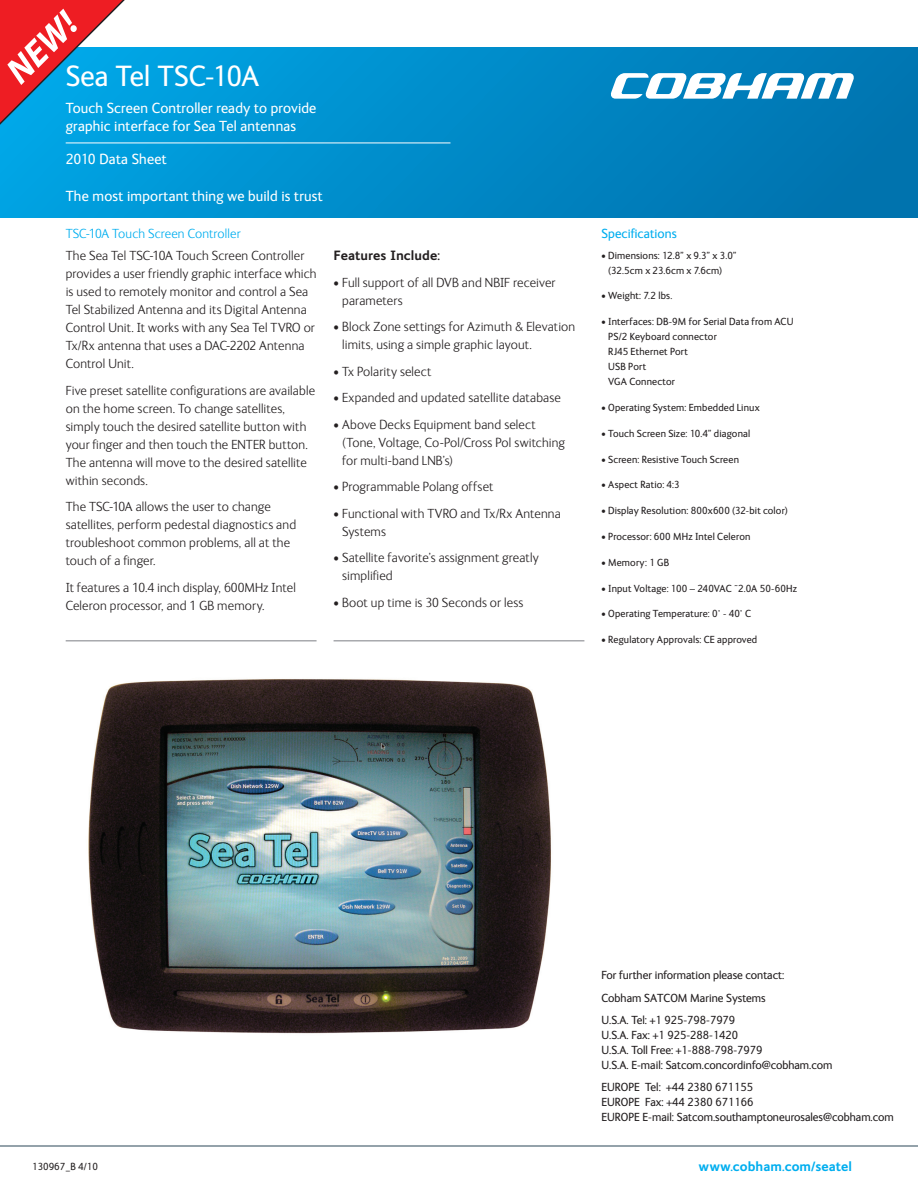
<style>
.page{position:relative;width:918px;height:1188px;background:#fff}
.page>*{position:absolute;margin:0;border:0;box-sizing:border-box;transform-origin:0 0}
.t1{font:italic 700 36px "Myriad Pro";color:#fff}
.t2{font:30px "FS Ingrid";letter-spacing:.005em;color:#fff}
.t3{font:15px "FS Ingrid";letter-spacing:.015em;color:#fff}
.t4{font:300 13.5px/18px "FS Ingrid";letter-spacing:.01em;color:#231f20}
.t5{font:300 13.5px "FS Ingrid";letter-spacing:.01em;color:#00aeef}
.t6{font:700 13.5px "FS Ingrid";letter-spacing:.005em;color:#00aeef}
.t7{font:700 13.5px "FS Ingrid";letter-spacing:.005em;color:#231f20}
.t8{font:13.5px "FS Ingrid";letter-spacing:.01em;color:#00aeef}
.t9{font:12px "FS Ingrid";color:#231f20}
.t10{font:10.5px/15px "FS Ingrid";letter-spacing:.015em;color:#231f20}
</style>
<div class="page">
<hr style="left:66px;top:640px;width:251px;height:2px;background:#a8a9ad">
<hr style="left:334px;top:640px;width:250px;height:2px;background:#a8a9ad">
<hr style="left:0;top:1146px;width:918px;height:1px;background:#94a2aa">
<div style="left:0;top:48px;width:918px;height:170px;background:linear-gradient(to right,#02a6e5,#0071ad)"></div>
<hr style="left:66px;top:143px;width:384px;height:1px;background:#fff">
<svg style="left:610px;top:73px;width:245px;height:26px"></svg>
<img style="left:88px;top:679px;width:463px;height:355px">
<svg style="left:0;top:0;width:139px;height:139px;background:#747699"></svg>
<p class="t1" style="left:-4px;top:60px;width:85px;rotate:-45deg">NEW!</p>
<p class="t2" style="left:66px;top:61px;width:195px">Sea Tel TSC-10A</p>
<p class="t3" style="left:66px;top:100px;width:252px">Touch Screen Controller ready to provide</p>
<p class="t3" style="left:66px;top:118px;width:232px">graphic interface for Sea Tel antennas</p>
<p class="t3" style="left:66px;top:151px;width:103px">2010 Data Sheet</p>
<p class="t3" style="left:66px;top:188px;width:259px">The most important thing we build is trust</p>
<p class="t5" style="left:66px;top:226px;width:176px">TSC-10A Touch Screen Controller</p>
<p class="t4" style="left:66px;top:247px;width:252px">The Sea Tel TSC-10A Touch Screen Controller provides a user friendly graphic interface which is used to remotely monitor and control a Sea Tel Stabilized Antenna and its Digital Antenna Control Unit. It works with any Sea Tel TVRO or Tx/Rx antenna that uses a DAC-2202 Antenna Control Unit.</p>
<p class="t4" style="left:66px;top:381px;width:251px">Five preset satellite configurations are available on the home screen. To change satellites, simply touch the desired satellite button with your finger and then touch the ENTER button.<br>The antenna will move to the desired satellite within seconds.</p>
<p class="t4" style="left:66px;top:498px;width:232px">The TSC-10A allows the user to change satellites, perform pedestal diagnostics and troubleshoot common problems, all at the touch of a finger.</p>
<p class="t4" style="left:66px;top:578px;width:232px">It features a 10.4 inch display, 600MHz Intel<br>Celeron processor, and 1 GB memory.</p>
<p class="t7" style="left:334px;top:248px;width:108px">Features Include:</p>
<p class="t4" style="left:342px;top:274px;width:215px;text-indent:-9px">• Full support of all DVB and NBIF receiver parameters</p>
<p class="t4" style="left:342px;top:318px;width:235px;text-indent:-9px">• Block Zone settings for Azimuth &amp; Elevation limits, using a simple graphic layout.</p>
<p class="t4" style="left:334px;top:363px;width:99px">• Tx Polarity select</p>
<p class="t4" style="left:334px;top:389px;width:229px">• Expanded and updated satellite database</p>
<p class="t4" style="left:342px;top:416px;width:224px;text-indent:-9px">• Above Decks Equipment band select (Tone, Voltage, Co-Pol/Cross Pol switching for multi-band LNB’s)</p>
<p class="t4" style="left:334px;top:478px;width:161px">• Programmable Polang offset</p>
<p class="t4" style="left:342px;top:505px;width:220px;text-indent:-9px">• Functional with TVRO and Tx/Rx Antenna<br>Systems</p>
<p class="t4" style="left:342px;top:549px;width:198px;text-indent:-9px">• Satellite favorite’s assignment greatly simplified</p>
<p class="t4" style="left:334px;top:594px;width:191px">• Boot up time is 30 Seconds or less</p>
<p class="t8" style="left:601px;top:226px;width:77px">Specifications</p>
<p class="t10" style="left:608px;top:248px;width:130px;text-indent:-7px">• Dimensions: 12.8” x 9.3” x 3.0” (32.5cm x 23.6cm x 7.6cm)</p>
<p class="t10" style="left:601px;top:288px;width:72px">• Weight: 7.2 lbs.</p>
<p class="t10" style="left:608px;top:314px;width:187px;text-indent:-7px">• Interfaces: DB-9M for Serial Data from ACU<br>PS/2 Keyboard connector<br>RJ45 Ethernet Port<br>USB Port<br>VGA Connector</p>
<p class="t10" style="left:601px;top:400px;width:160px">• Operating System: Embedded Linux</p>
<p class="t10" style="left:601px;top:426px;width:150px">• Touch Screen Size: 10.4” diagonal</p>
<p class="t10" style="left:601px;top:452px;width:139px">• Screen: Resistive Touch Screen</p>
<p class="t10" style="left:601px;top:477px;width:80px">• Aspect Ratio: 4:3</p>
<p class="t10" style="left:601px;top:503px;width:188px">• Display Resolution: 800x600 (32-bit color)</p>
<p class="t10" style="left:601px;top:529px;width:150px">• Processor: 600 MHz Intel Celeron</p>
<p class="t10" style="left:601px;top:555px;width:69px">• Memory: 1 GB</p>
<p class="t10" style="left:601px;top:581px;width:197px">• Input Voltage: 100 – 240VAC ~2.0A 50-60Hz</p>
<p class="t10" style="left:601px;top:606px;width:151px">• Operating Temperature: 0° - 40° C</p>
<p class="t10" style="left:601px;top:632px;width:157px">• Regulatory Approvals: CE approved</p>
<p class="t10" style="left:32px;top:1159px;width:67px">130967_B 4/10</p>
<p class="t9" style="left:601px;top:969px;width:184px">For further information please contact:</p>
<p class="t9" style="left:601px;top:992px;width:166px">Cobham SATCOM Marine Systems</p>
<p class="t9" style="left:601px;top:1014px;width:135px">U.S.A. Tel: +1 925-798-7979</p>
<p class="t9" style="left:601px;top:1029px;width:138px">U.S.A. Fax: +1 925-288-1420</p>
<p class="t9" style="left:601px;top:1044px;width:163px">U.S.A. Toll Free: +1-888-798-7979</p>
<p class="t9" style="left:601px;top:1059px;width:232px">U.S.A. E-mail: Satcom.concordinfo@cobham.com</p>
<p class="t9" style="left:601px;top:1081px;width:153px">EUROPE Tel: +44 2380 671155</p>
<p class="t9" style="left:601px;top:1096px;width:154px">EUROPE Fax: +44 2380 671166</p>
<p class="t9" style="left:601px;top:1111px;width:294px">EUROPE E-mail: Satcom.southamptoneurosales@cobham.com</p>
<p class="t6" style="left:699px;top:1159px;width:155px">www.cobham.com/seatel</p>
</div>
